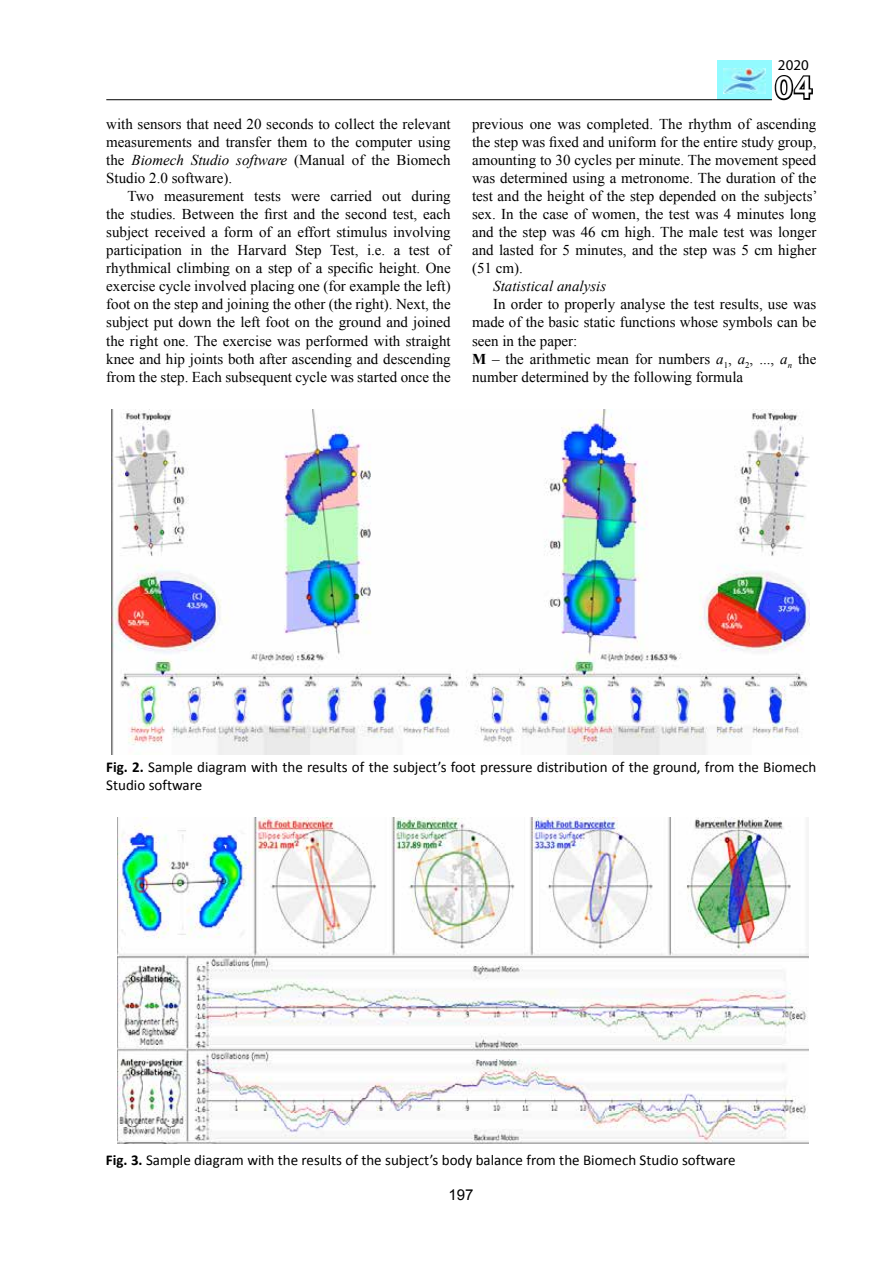
<style>
.page{position:relative;width:893px;height:1263px;background:#fff}
.page>*{position:absolute;margin:0;border:0;box-sizing:border-box;transform-origin:0 0}
.t1{font:600 33px "Myriad Pro";color:#fff}
.t2{font:15px/18px "Times New Roman";color:#000;text-align:justify}
.t3{font:15px/18px "Calibri";color:#000}
.t4{font:italic 15px "Times New Roman";color:#000}
.t5{font:15px "Myriad Pro";color:#000}
.t6{font:15px "Arial";color:#000}
.s1{font-style:italic}
.s2{font-weight:700}
</style>
<div class="page">
<svg style="left:774px;top:75px;width:39px;height:26px"></svg>
<div style="left:717px;top:60px;width:55px;height:40px;background:#92faff"></div>
<img style="left:724px;top:68px;width:42px;height:26px">
<hr style="left:106px;top:99px;width:666px;height:1px;background:#000">
<img style="left:112px;top:410px;width:697px;height:345px">
<img style="left:117px;top:817px;width:692px;height:326px">
<p class="t2" style="left:106px;top:115px;width:346px">with sensors that need 20 seconds to collect the relevant measurements and transfer them to the computer using the <span class="s1">Biomech Studio software</span> (Manual of the Biomech Studio 2.0 software).</p>
<p class="t2" style="left:106px;top:187px;width:346px;text-indent:21px">Two measurement tests were carried out during the studies. Between the first and the second test, each subject received a form of an effort stimulus involving participation in the Harvard Step Test, i.e. a test of rhythmical climbing on a step of a specific height. One exercise cycle involved placing one (for example the left) foot on the step and joining the other (the right). Next, the subject put down the left foot on the ground and joined the right one. The exercise was performed with straight knee and hip joints both after ascending and descending from the step. Each subsequent cycle was started once the</p>
<p class="t5" style="left:778px;top:56px;width:32px">2020</p>
<h1 class="t1" style="left:775px;top:66px;width:39px">04</h1>
<p class="t2" style="left:472px;top:115px;width:347px">previous one was completed. The rhythm of ascending the step was fixed and uniform for the entire study group, amounting to 30 cycles per minute. The movement speed was determined using a metronome. The duration of the test and the height of the step depended on the subjects’ sex. In the case of women, the test was 4 minutes long and the step was 46 cm high. The male test was longer and lasted for 5 minutes, and the step was 5 cm higher (51 cm).</p>
<p class="t4" style="left:493px;top:276px;width:114px">Statistical analysis</p>
<p class="t2" style="left:472px;top:295px;width:346px;text-align:left;text-indent:21px">In order to properly analyse the test results, use was made of the basic static functions whose symbols can be seen in the paper:<br><span class="s2">M</span> – the arithmetic mean for numbers <span class="s1">a</span><sub>1</sub>, <span class="s1">a</span><sub>2</sub>, ..., <span class="s1">a</span><sub>n</sub> the number determined by the following formula</p>
<p class="t3" style="left:106px;top:758px;width:712px"><span class="s2">Fig. 2.</span> Sample diagram with the results of the subject’s foot pressure distribution of the ground, from the Biomech<br>Studio software</p>
<p class="t3" style="left:106px;top:1151px;width:631px"><span class="s2">Fig. 3.</span> Sample diagram with the results of the subject’s body balance from the Biomech Studio software</p>
<p class="t6" style="left:448px;top:1185px;width:27px">197</p>
</div>
